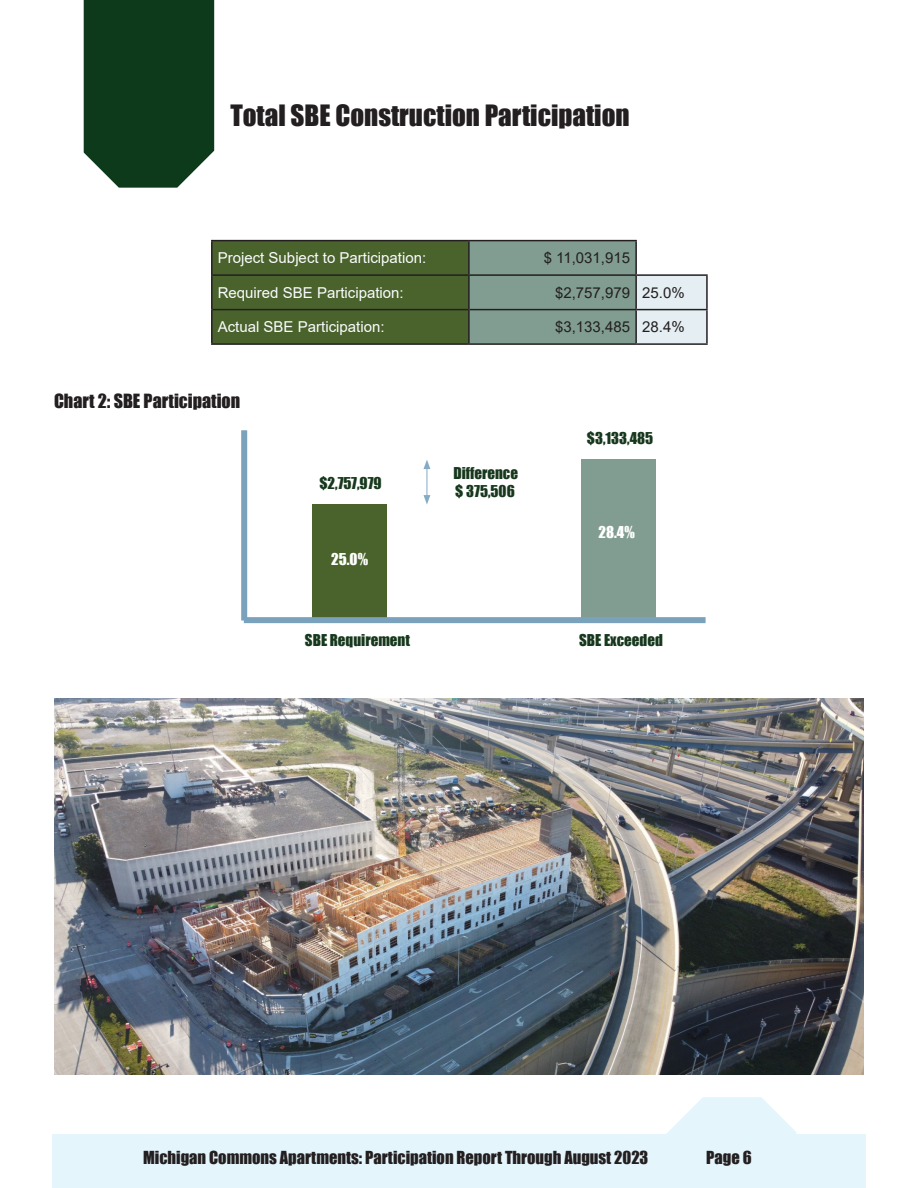
<style>
.page{position:relative;width:918px;height:1188px;background:#fff}
.page>*{position:absolute;margin:0;border:0;box-sizing:border-box;transform-origin:0 0}
.t1{font:27px "Impact";color:#231f20}
.t2{font:18px "Impact";color:#231f20}
.t3{font:16.5px "Impact";color:#231f20}
.t4{font:15px "Arial";color:#fbfcfe}
.t5{font:15px "Impact";color:#17381d}
.t6{font:15px "Arial";color:#231f20}
.t7{font:15px "Impact";color:#fff}
</style>
<div class="page">
<div style="left:52px;top:1134px;width:814px;height:54px;background:#e5f5fc"></div>
<div style="left:84px;top:0;width:130px;height:188px;background:#0c3a1b"></div>
<svg style="left:667px;top:1097px;width:129px;height:37px"></svg>
<img style="left:54px;top:698px;width:810px;height:377px">
<svg style="left:213px;top:241px;width:493px;height:102px;background:#738a6a"></svg>
<hr style="left:213px;top:274px;width:256px;height:2px;background:#231f20">
<hr style="left:213px;top:309px;width:255px;height:1px;background:#231f20">
<hr style="left:706px;top:310px;width:2px;height:33px;background:#231f20">
<hr style="left:470px;top:309px;width:166px;height:1px;background:#231f20">
<hr style="left:637px;top:343px;width:71px;height:2px;background:#231f20">
<hr style="left:635px;top:310px;width:2px;height:33px;background:#231f20">
<hr style="left:469px;top:343px;width:168px;height:2px;background:#231f20">
<hr style="left:211px;top:240px;width:258px;height:1px;background:#231f20">
<hr style="left:211px;top:241px;width:2px;height:34px;background:#231f20">
<hr style="left:211px;top:275px;width:2px;height:35px;background:#231f20">
<hr style="left:468px;top:276px;width:2px;height:34px;background:#231f20">
<hr style="left:211px;top:310px;width:2px;height:33px;background:#231f20">
<hr style="left:468px;top:310px;width:2px;height:33px;background:#231f20">
<hr style="left:211px;top:343px;width:258px;height:2px;background:#231f20">
<hr style="left:636px;top:274px;width:72px;height:2px;background:#231f20">
<hr style="left:706px;top:276px;width:2px;height:33px;background:#231f20">
<hr style="left:636px;top:309px;width:72px;height:1px;background:#231f20">
<hr style="left:635px;top:276px;width:2px;height:33px;background:#231f20">
<hr style="left:469px;top:240px;width:168px;height:1px;background:#231f20">
<hr style="left:468px;top:241px;width:2px;height:33px;background:#231f20">
<hr style="left:635px;top:241px;width:2px;height:33px;background:#231f20">
<hr style="left:469px;top:274px;width:167px;height:2px;background:#231f20">
<div style="left:241px;top:430px;width:6px;height:191px;background:#7aa2bc"></div>
<hr style="left:427px;top:467px;width:1px;height:30px;background:#86abc5">
<svg style="left:423px;top:495px;width:7px;height:10px"></svg>
<svg style="left:423px;top:460px;width:7px;height:9px"></svg>
<div style="left:312px;top:505px;width:74px;height:115px;background:#4a632c"></div>
<div style="left:582px;top:460px;width:74px;height:160px;background:#819d91"></div>
<div style="left:244px;top:617px;width:462px;height:6px;background:#7aa2bc"></div>
<p class="t1" style="left:230px;top:94px;width:401px">Total SBE Construction Participation</p>
<p class="t4" style="left:218px;top:248px;width:210px">Project Subject to Participation:</p>
<p class="t6" style="left:544px;top:248px;width:88px">$ 11,031,915</p>
<p class="t4" style="left:218px;top:282px;width:187px">Required SBE Participation:</p>
<p class="t6" style="left:555px;top:282px;width:77px">$2,757,979</p>
<p class="t6" style="left:642px;top:282px;width:44px">25.0%</p>
<p class="t4" style="left:218px;top:317px;width:168px">Actual SBE Participation:</p>
<p class="t6" style="left:555px;top:317px;width:77px">$3,133,485</p>
<p class="t6" style="left:642px;top:317px;width:44px">28.4%</p>
<p class="t2" style="left:54px;top:387px;width:188px">Chart 2: SBE Participation</p>
<p class="t5" style="left:319px;top:472px;width:64px">$2,757,979</p>
<p class="t7" style="left:331px;top:548px;width:38px">25.0%</p>
<p class="t5" style="left:305px;top:629px;width:107px">SBE Requirement</p>
<p class="t5" style="left:453px;top:461px;width:66px">Difference</p>
<p class="t5" style="left:455px;top:479px;width:61px">$ 375,506</p>
<p class="t5" style="left:587px;top:427px;width:68px">$3,133,485</p>
<p class="t7" style="left:599px;top:521px;width:38px">28.4%</p>
<p class="t5" style="left:579px;top:629px;width:85px">SBE Exceeded</p>
<p class="t3" style="left:143px;top:1145px;width:507px">Michigan Commons Apartments: Participation Report Through August 2023</p>
<p class="t3" style="left:706px;top:1145px;width:47px">Page 6</p>
</div>
